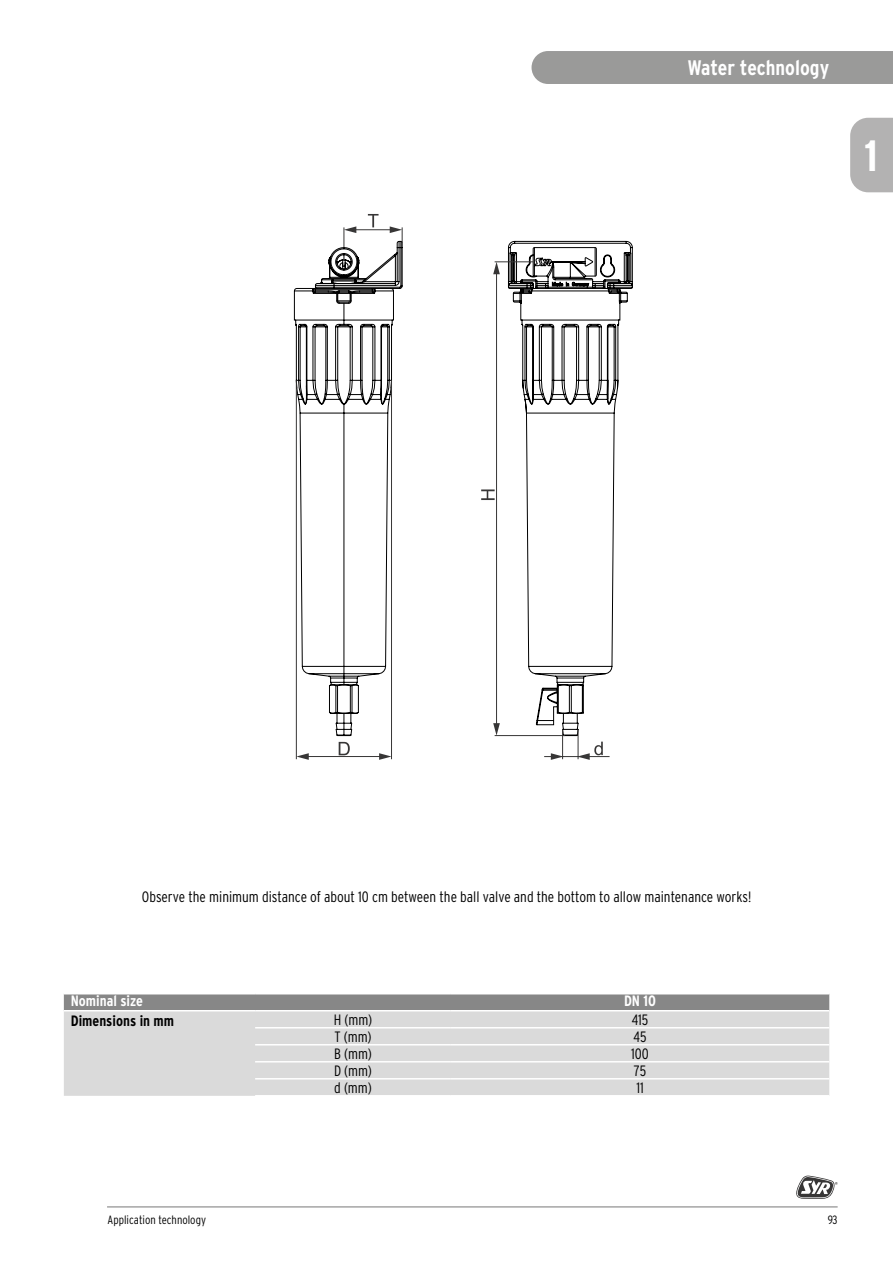
<style>
.page{position:relative;width:893px;height:1263px;background:#fff}
.page>*{position:absolute;margin:0;border:0;box-sizing:border-box;transform-origin:0 0}
.t1{font:700 condensed 43.8px "Interstate";color:#fff}
.t2{font:700 condensed 21px "Interstate";color:#fff}
.t3{font:300 condensed 15px "Interstate";color:#000}
.t4{font:700 condensed 15px "Interstate";color:#fff}
.t5{font:700 condensed 15px "Interstate";color:#000}
.t6{font:300 condensed 12px "Interstate";color:#000}
</style>
<div class="page">
<div style="left:64px;top:994px;width:765px;height:16px;background:#878787"></div>
<div style="left:64px;top:1011px;width:765px;height:85px;background:#dadada"></div>
<hr style="left:255px;top:1027px;width:196px;height:1px;background:#fff">
<hr style="left:451px;top:1027px;width:378px;height:1px;background:#fff">
<hr style="left:255px;top:1044px;width:196px;height:1px;background:#fff">
<hr style="left:451px;top:1044px;width:378px;height:1px;background:#fff">
<hr style="left:255px;top:1061px;width:196px;height:1px;background:#fff">
<hr style="left:451px;top:1061px;width:378px;height:1px;background:#fff">
<hr style="left:255px;top:1078px;width:196px;height:1px;background:#fff">
<hr style="left:451px;top:1078px;width:378px;height:1px;background:#fff">
<hr style="left:255px;top:1095px;width:196px;height:1px;background:#fff">
<hr style="left:451px;top:1095px;width:378px;height:1px;background:#fff">
<svg style="left:612px;top:241px;width:21px;height:428px"></svg>
<svg style="left:294px;top:241px;width:318px;height:495px"></svg>
<hr style="left:495px;top:262px;width:38px;height:1px;background:#373636">
<hr style="left:495px;top:735px;width:70px;height:1px;background:#373636">
<hr style="left:350px;top:229px;width:46px;height:1px;background:#373636">
<svg style="left:320px;top:226px;width:40px;height:95px"></svg>
<svg style="left:390px;top:226px;width:13px;height:17px"></svg>
<hr style="left:496px;top:268px;width:1px;height:461px;background:#373636">
<svg style="left:493px;top:723px;width:7px;height:12px"></svg>
<svg style="left:493px;top:262px;width:7px;height:12px"></svg>
<hr style="left:296px;top:380px;width:1px;height:379px;background:#373636">
<hr style="left:391px;top:380px;width:1px;height:379px;background:#373636">
<hr style="left:303px;top:756px;width:82px;height:1px;background:#373636">
<svg style="left:296px;top:753px;width:13px;height:7px"></svg>
<svg style="left:379px;top:753px;width:12px;height:7px"></svg>
<svg style="left:339px;top:742px;width:11px;height:13px"></svg>
<svg style="left:368px;top:214px;width:11px;height:13px"></svg>
<svg style="left:481px;top:489px;width:14px;height:11px"></svg>
<hr style="left:562px;top:729px;width:1px;height:30px;background:#373636">
<hr style="left:578px;top:729px;width:1px;height:30px;background:#373636">
<hr style="left:544px;top:756px;width:66px;height:1px;background:#373636">
<svg style="left:551px;top:753px;width:12px;height:7px"></svg>
<svg style="left:577px;top:742px;width:26px;height:18px"></svg>
<svg style="left:796px;top:1175px;width:42px;height:24px"></svg>
<hr style="left:107px;top:1206px;width:731px;height:1px;background:#000">
<div style="left:850px;top:118px;width:43px;height:74px;background:#b3b2b2"></div>
<div style="left:531px;top:51px;width:362px;height:33px;background:#9a9a99"></div>
<h2 class="t2" style="left:688px;top:55px;width:143px">Water technology</h2>
<h1 class="t1" style="left:865px;top:129px;width:15px">1</h1>
<p class="t3" style="left:142px;top:887px;width:611px">Observe the minimum distance of about 10 cm between the ball valve and the bottom to allow maintenance works!</p>
<p class="t4" style="left:71px;top:992px;width:74px">Nominal size</p>
<p class="t4" style="left:624px;top:992px;width:34px">DN 10</p>
<p class="t5" style="left:71px;top:1011px;width:105px">Dimensions in mm</p>
<p class="t3" style="left:334px;top:1011px;width:40px">H (mm)</p>
<p class="t3" style="left:632px;top:1011px;width:18px">415</p>
<p class="t3" style="left:334px;top:1028px;width:39px">T (mm)</p>
<p class="t3" style="left:634px;top:1028px;width:15px">45</p>
<p class="t3" style="left:334px;top:1045px;width:39px">B (mm)</p>
<p class="t3" style="left:631px;top:1045px;width:19px">100</p>
<p class="t3" style="left:334px;top:1062px;width:39px">D (mm)</p>
<p class="t3" style="left:634px;top:1062px;width:14px">75</p>
<p class="t3" style="left:334px;top:1079px;width:39px">d (mm)</p>
<p class="t3" style="left:636px;top:1079px;width:9px">11</p>
<p class="t6" style="left:108px;top:1212px;width:100px">Application technology</p>
<p class="t6" style="left:828px;top:1212px;width:11px">93</p>
</div>
